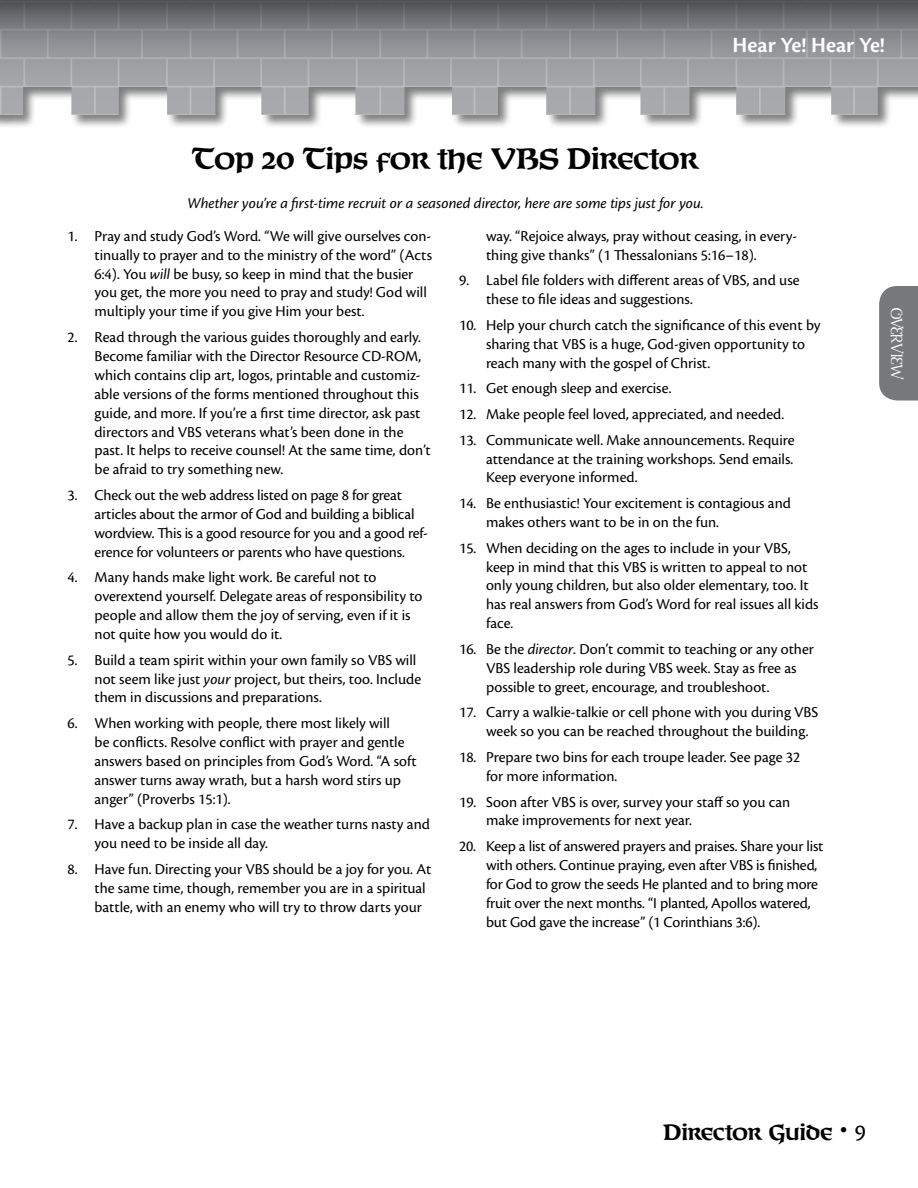
<style>
.page{position:relative;width:918px;height:1188px;background:#fff}
.page>*{position:absolute;margin:0;border:0;box-sizing:border-box;transform-origin:0 0}
.t1{font:700 30px "Connemara Old Style Pro";color:#000}
.t2{font:700 22.5px "Connemara Old Style Pro";color:#000}
.t3{font:600 22.5px "Cronos Pro";color:#fff}
.t4{font:18px "Liam";color:#fff}
.t5{font:15.75px/18.9px "Cronos Pro";color:#000}
.t6{font:italic 15.75px "Cronos Pro";letter-spacing:-.005em;color:#000}
.s1{font-style:italic}
.s2{font-size:28.5px}
.s3{font-family:"Cronos Pro";font-weight:400;font-size:24px}
</style>
<div class="page">
<svg style="left:0;top:0;width:918px;height:127px;background:#9b9d9f"></svg>
<div style="left:879px;top:286px;width:39px;height:114px;background:#77787b"></div>
<h2 class="t3" style="left:733px;top:32px;width:154px">Hear Ye! Hear Ye!</h2>
<h1 class="t1" style="left:192px;top:140px;width:508px">Top 20 Tips for the VBS Director</h1>
<p class="t6" style="left:188px;top:194px;width:518px">Whether you’re a first-time recruit or a seasoned director, here are some tips just for you.</p>
<p class="t5" style="left:94px;top:226px;width:339px;text-indent:-27px">1. Pray and study God’s Word. “We will give ourselves con&shy;tinually to prayer and to the ministry of the word” (Acts 6:4). You <span class="s1">will</span> be busy, so keep in mind that the busier you get, the more you need to pray and study! God will multiply your time if you give Him your best.</p>
<p class="t5" style="left:95px;top:328px;width:338px;text-indent:-27px">2. Read through the various guides thoroughly and early.<br>Become familiar with the Director Resource CD-ROM, which contains clip art, logos, printable and customiz&shy;able versions of the forms mentioned throughout this guide, and more. If you’re a first time director, ask past directors and VBS veterans what’s been done in the past. It helps to receive counsel! At the same time, don’t be afraid to try something new.</p>
<p class="t5" style="left:95px;top:486px;width:335px;text-indent:-27px">3. Check out the web address listed on page 8 for great articles about the armor of God and building a biblical wordview. This is a good resource for you and a good ref&shy;erence for volunteers or parents who have questions.</p>
<p class="t5" style="left:95px;top:568px;width:329px;text-indent:-27px">4. Many hands make light work. Be careful not to overextend yourself. Delegate areas of responsibility to people and allow them the joy of serving, even if it is not quite how you would do it.</p>
<p class="t5" style="left:95px;top:650px;width:328px;text-indent:-27px">5. Build a team spirit within your own family so VBS will not seem like just <span class="s1">your</span> project, but theirs, too. Include them in discussions and preparations.</p>
<p class="t5" style="left:95px;top:714px;width:324px;text-indent:-27px">6. When working with people, there most likely will<br>be conflicts. Resolve conflict with prayer and gentle answers based on principles from God’s Word. “A soft answer turns away wrath, but a harsh word stirs up anger” (Proverbs 15:1).</p>
<p class="t5" style="left:95px;top:815px;width:337px;text-indent:-27px">7. Have a backup plan in case the weather turns nasty and you need to be inside all day.</p>
<p class="t5" style="left:95px;top:860px;width:338px;text-indent:-27px">8. Have fun. Directing your VBS should be a joy for you. At the same time, though, remember you are in a spiritual battle, with an enemy who will try to throw darts your</p>
<p class="t5" style="left:486px;top:226px;width:313px">way. “Rejoice always, pray without ceasing, in every&shy;thing give thanks” (1 Thessalonians 5:16–18).</p>
<p class="t5" style="left:486px;top:271px;width:315px;text-indent:-27px">9. Label file folders with different areas of VBS, and use these to file ideas and suggestions.</p>
<p class="t5" style="left:486px;top:316px;width:336px;text-indent:-27px">10. Help your church catch the significance of this event by sharing that VBS is a huge, God-given opportunity to reach many with the gospel of Christ.</p>
<p class="t5" style="left:459px;top:379px;width:214px">11. Get enough sleep and exercise.</p>
<p class="t5" style="left:459px;top:405px;width:327px">12. Make people feel loved, appreciated, and needed.</p>
<p class="t5" style="left:486px;top:430px;width:310px;text-align:justify;text-indent:-27px">13. Communicate well. Make announcements. Require attendance at the training workshops. Send emails.<br>Keep everyone informed.</p>
<p class="t5" style="left:486px;top:494px;width:306px;text-indent:-27px">14. Be enthusiastic! Your excitement is contagious and makes others want to be in on the fun.</p>
<p class="t5" style="left:486px;top:538px;width:334px;text-indent:-27px">15. When deciding on the ages to include in your VBS, keep in mind that this VBS is written to appeal to not only young children, but also older elementary, too. It has real answers from God’s Word for real issues all kids face.</p>
<p class="t5" style="left:486px;top:640px;width:329px;text-indent:-27px">16. Be the <span class="s1">director</span>. Don’t commit to teaching or any other<br>VBS leadership role during VBS week. Stay as free as possible to greet, encourage, and troubleshoot.</p>
<p class="t5" style="left:486px;top:703px;width:334px;text-indent:-27px">17. Carry a walkie-talkie or cell phone with you during VBS week so you can be reached throughout the building.</p>
<p class="t5" style="left:486px;top:748px;width:316px;text-indent:-27px">18. Prepare two bins for each troupe leader. See page 32 for more information.</p>
<p class="t5" style="left:486px;top:792px;width:306px;text-indent:-27px">19. Soon after VBS is over, survey your staff so you can make improvements for next year.</p>
<p class="t5" style="left:486px;top:837px;width:339px;text-indent:-27px">20. Keep a list of answered prayers and praises. Share your list with others. Continue praying, even after VBS is finished, for God to grow the seeds He planted and to bring more fruit over the next months. “I planted, Apollos watered, but God gave the increase” (1 Corinthians 3:6).</p>
<p class="t4" style="left:907px;top:308px;width:74px;rotate:90deg">Overview</p>
<h2 class="t2" style="left:664px;top:1118px;width:204px">Director Guide <span class="s2">•</span> <span class="s3">9</span></h2>
</div>
